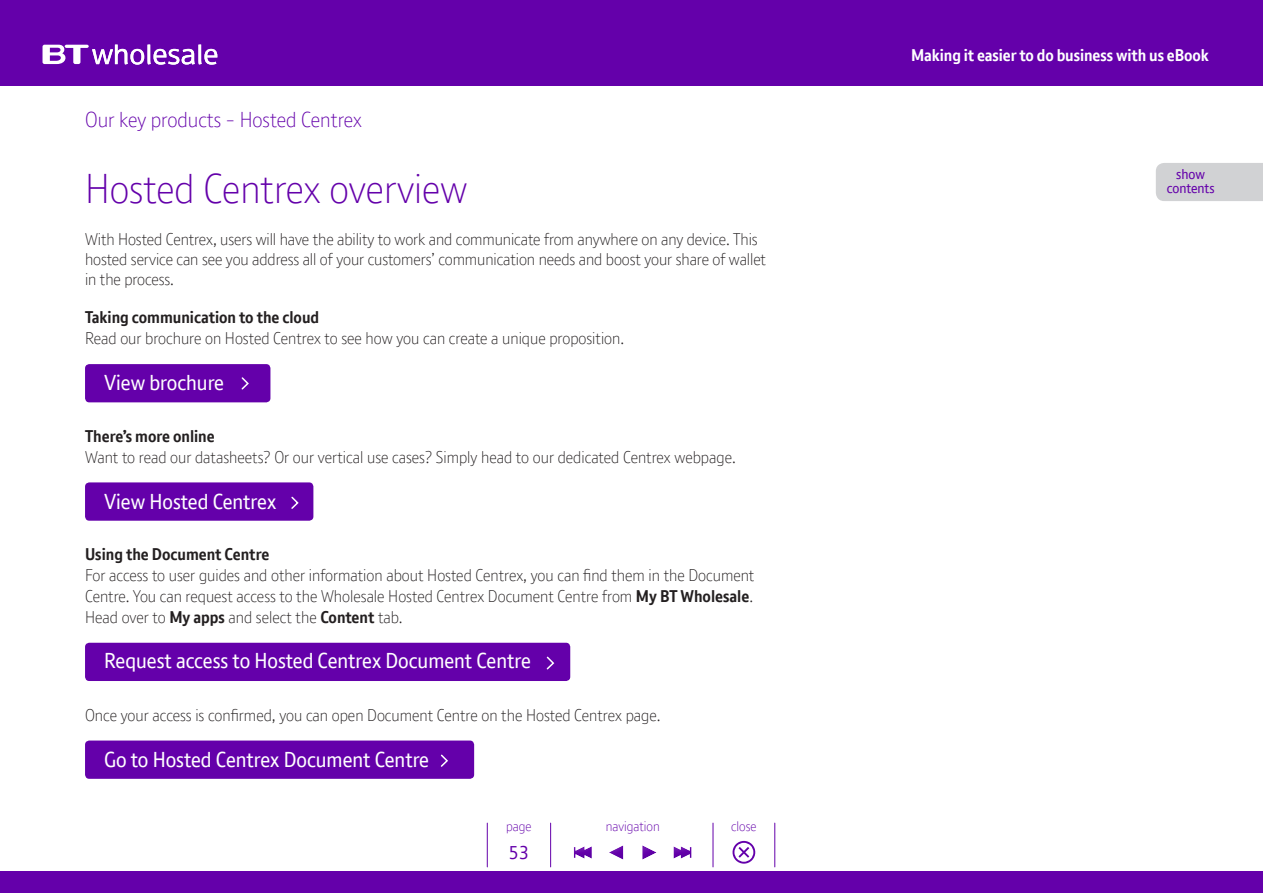
<style>
.page{position:relative;width:1263px;height:893px;background:#fff}
.page>*{position:absolute;margin:0;border:0;box-sizing:border-box;transform-origin:0 0}
.t1{font:300 40.5px "BT Font";color:#6400aa}
.t2{font:21px "BT Font";color:#fff}
.t3{font:300 21px "BT Font";color:#6400aa}
.t4{font:18px "BT Font";color:#6400aa}
.t5{font:300 16.5px/20.2px "BT Font";letter-spacing:-.005em;color:#231f20}
.t6{font:700 16.5px "BT Font";color:#231f20}
.t7{font:700 16.5px "BT Font";letter-spacing:-.005em;color:#fff}
.t8{font:13.8px/13.8px "BT Font";color:#6400aa;text-align:center}
.t9{font:300 13.5px "BT Font";color:#6400aa}
.s1{font-weight:700}
</style>
<div class="page">
<div style="left:85px;top:364px;width:185px;height:38px;background:#6400aa;border-radius:4px"></div>
<svg style="left:241px;top:377px;width:8px;height:13px"></svg>
<div style="left:85px;top:482px;width:228px;height:39px;background:#6400aa;border-radius:4px"></div>
<svg style="left:291px;top:496px;width:8px;height:13px"></svg>
<div style="left:85px;top:643px;width:485px;height:38px;background:#6400aa;border-radius:4px"></div>
<svg style="left:546px;top:656px;width:9px;height:14px"></svg>
<div style="left:85px;top:740px;width:389px;height:39px;background:#6400aa;border-radius:4px"></div>
<svg style="left:440px;top:754px;width:8px;height:13px"></svg>
<div style="left:0;top:872px;width:1263px;height:21px;background:#6400aa"></div>
<div style="left:0;top:0;width:1263px;height:85px;background:#6400aa"></div>
<svg style="left:43px;top:45px;width:174px;height:20px"></svg>
<svg style="left:732px;top:841px;width:24px;height:23px"></svg>
<div style="left:668px;top:844px;width:31px;height:22px;background:#103d8c;opacity:.75"></div>
<div style="left:568px;top:844px;width:31px;height:22px;background:#103d8c;opacity:.75"></div>
<div style="left:636px;top:848px;width:27px;height:19px;background:#103d8c;opacity:.75"></div>
<div style="left:605px;top:843px;width:27px;height:24px;background:#103d8c;opacity:.75"></div>
<hr style="left:713px;top:823px;width:1px;height:44px;background:#6400aa">
<hr style="left:487px;top:823px;width:1px;height:44px;background:#6400aa">
<hr style="left:774px;top:823px;width:1px;height:44px;background:#6400aa">
<hr style="left:550px;top:823px;width:1px;height:44px;background:#6400aa">
<div style="left:1156px;top:163px;width:107px;height:38px;background:#d1d2d4"></div>
<p class="t3" style="left:85px;top:106px;width:278px">Our key products - Hosted Centrex</p>
<h1 class="t1" style="left:85px;top:163px;width:384px">Hosted Centrex overview</h1>
<p class="t5" style="left:85px;top:229px;width:683px">With Hosted Centrex, users will have the ability to work and communicate from anywhere on any device. This hosted service can see you address all of your customers’ communication needs and boost your share of wallet in the process.</p>
<p class="t6" style="left:85px;top:307px;width:236px">Taking communication to the cloud</p>
<p class="t5" style="left:85px;top:328px;width:541px">Read our brochure on Hosted Centrex to see how you can create a unique proposition.</p>
<p class="t2" style="left:104px;top:369px;width:122px">View brochure</p>
<p class="t6" style="left:85px;top:425px;width:131px">There’s more online</p>
<p class="t5" style="left:85px;top:447px;width:652px">Want to read our datasheets? Or our vertical use cases? Simply head to our dedicated Centrex webpage.</p>
<p class="t2" style="left:104px;top:488px;width:174px">View Hosted Centrex</p>
<p class="t6" style="left:85px;top:544px;width:186px">Using the Document Centre</p>
<p class="t5" style="left:85px;top:565px;width:671px;line-height:21px;text-align:justify">For access to user guides and other information about Hosted Centrex, you can find them in the Document Centre. You can request access to the Wholesale Hosted Centrex Document Centre from <span class="s1">My BT Wholesale</span>.<br>Head over to <span class="s1">My apps</span> and select the <span class="s1">Content</span> tab.</p>
<p class="t2" style="left:104px;top:647px;width:428px">Request access to Hosted Centrex Document Centre</p>
<p class="t5" style="left:85px;top:705px;width:577px">Once your access is confirmed, you can open Document Centre on the Hosted Centrex page.</p>
<p class="t2" style="left:104px;top:746px;width:327px">Go to Hosted Centrex Document Centre</p>
<p class="t9" style="left:506px;top:818px;width:27px">page</p>
<p class="t9" style="left:606px;top:818px;width:56px">navigation</p>
<p class="t9" style="left:731px;top:818px;width:27px">close</p>
<p class="t4" style="left:508px;top:841px;width:22px">53</p>
<p class="t7" style="left:911px;top:44px;width:299px">Making it easier to do business with us eBook</p>
<p class="t8" style="left:1167px;top:167px;width:49px">show contents</p>
</div>
